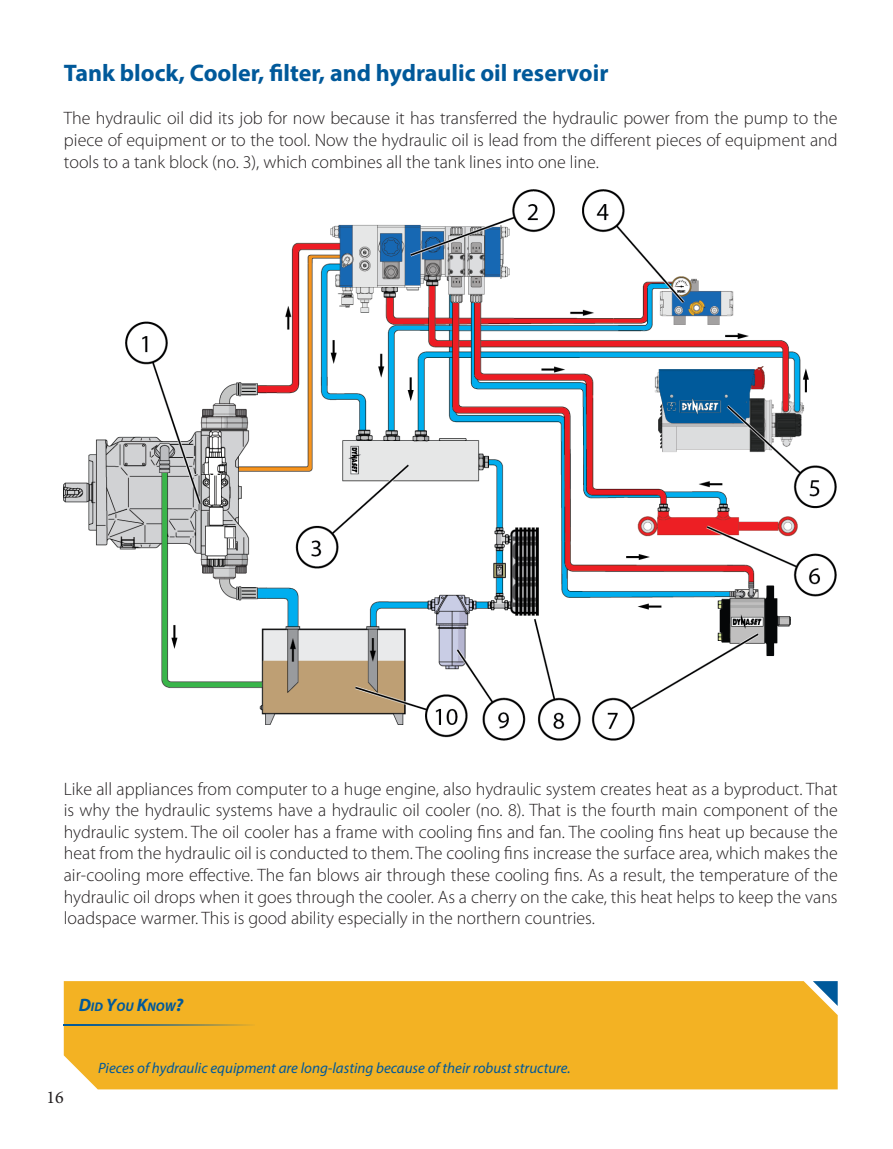
<style>
.page{position:relative;width:893px;height:1149px;background:#fff}
.page>*{position:absolute;margin:0;border:0;box-sizing:border-box;transform-origin:0 0}
.Header_l3bluebold{font:700 24px "Myriad Pro";color:#00599a}
.Leipäteksti{font:300 18px/21.6px "Myriad Pro";color:#231f20;text-align:justify}
.t1{font:18px "Minion Pro";color:#231f20}
.Tietoboksit_leipis{font:italic 15px "Myriad Pro";color:#00599a}
.Tietoboksit_otsikko{font:italic 700 12.6px "Myriad Pro";color:#00599a}
.s1{font-size:18px}
</style>
<div class="page">
<img style="left:64px;top:190px;width:773px;height:550px">
<div style="left:64px;top:981px;width:774px;height:108px;background:#f3b223"></div>
<hr style="left:64px;top:1024px;width:191px;height:1px;background:#00599a">
<svg style="left:813px;top:981px;width:25px;height:24px"></svg>
<p class="Header_l3bluebold" style="left:64px;top:57px;width:546px">Tank block, Cooler, filter, and hydraulic oil reservoir</p>
<p class="Leipäteksti" style="left:64px;top:108px;width:775px">The hydraulic oil did its job for now because it has transferred the hydraulic power from the pump to the piece of equipment or to the tool. Now the hydraulic oil is lead from the different pieces of equipment and tools to a tank block (no. 3), which combines all the tank lines into one line.</p>
<p class="Leipäteksti" style="left:64px;top:777px;width:775px">Like all appliances from computer to a huge engine, also hydraulic system creates heat as a byproduct. That is why the hydraulic systems have a hydraulic oil cooler (no. 8). That is the fourth main component of the hydraulic system. The oil cooler has a frame with cooling fins and fan. The cooling fins heat up because the heat from the hydraulic oil is conducted to them. The cooling fins increase the surface area, which makes the air-cooling more effective. The fan blows air through these cooling fins. As a result, the temperature of the hydraulic oil drops when it goes through the cooler. As a cherry on the cake, this heat helps to keep the vans loadspace warmer. This is good ability especially in the northern countries.</p>
<p class="Tietoboksit_otsikko" style="left:79px;top:998px;width:106px"><span class="s1">D</span>ID <span class="s1">Y</span>OU <span class="s1">K</span>NOW<span class="s1">?</span></p>
<p class="t1" style="left:46px;top:1084px;width:19px">16</p>
<p class="Tietoboksit_leipis" style="left:98px;top:1058px;width:474px">Pieces of hydraulic equipment are long-lasting because of their robust structure.</p>
</div>
